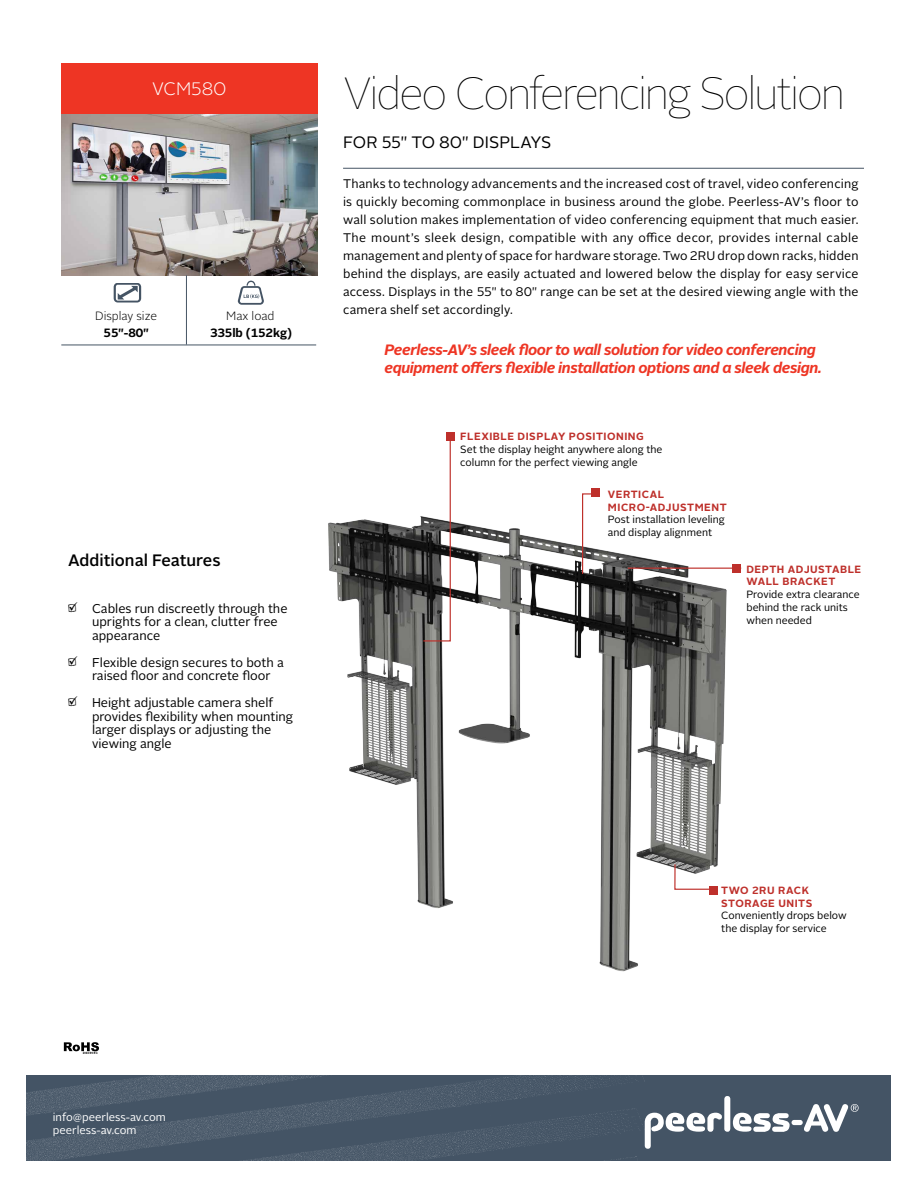
<style>
.page{position:relative;width:918px;height:1188px;background:#fff}
.page>*{position:absolute;margin:0;border:0;box-sizing:border-box;transform-origin:0 0}
.t1{font:100 45px "Alright Sans";letter-spacing:-.06em;color:#000}
.t2{font:300 18px "Alright Sans";letter-spacing:-.01em;color:#fff}
.t3{font:16.5px "Alright Sans";letter-spacing:-.01em;color:#000}
.t4{font:500 16.5px "Alright Sans";color:#000}
.t5{font:italic 700 15px/18px "Alright Sans";letter-spacing:-.025em;color:#ee3524}
.t6{font:12.75px/13.5px "Alright Sans";color:#000}
.t7{font:12.45px/18px "Alright Sans";letter-spacing:.015em;color:#000;text-align:justify}
.t8{font:700 12px "Alright Sans";color:#000}
.t9{font:300 12px "Alright Sans";color:#000}
.t10{font:11.25px/12.8px "Alright Sans";color:#fff}
.t11{font:10.5px/12.8px "Alright Sans";color:#000}
.t12{font:700 10.5px/12.8px "Alright Sans";letter-spacing:.05em;color:#be302b}
.s1{font-family:"Checkbox Larger"}
</style>
<div class="page">
<img style="left:61px;top:113px;width:257px;height:162px">
<img style="left:328px;top:516px;width:414px;height:456px">
<svg style="left:64px;top:1042px;width:35px;height:12px"></svg>
<hr style="left:343px;top:168px;width:521px;height:1px;background:#455464">
<div style="left:61px;top:63px;width:257px;height:50px;background:#ee3524"></div>
<img style="left:27px;top:1076px;width:864px;height:85px">
<svg style="left:645px;top:1113px;width:77px;height:36px"></svg>
<div style="left:724px;top:1096px;width:6px;height:36px;background:#fff;border-radius:3px"></div>
<svg style="left:733px;top:1113px;width:57px;height:19px"></svg>
<div style="left:792px;top:1120px;width:11px;height:5px;background:#fff;border-radius:3px"></div>
<svg style="left:803px;top:1103px;width:56px;height:30px"></svg>
<svg style="left:114px;top:283px;width:27px;height:20px"></svg>
<svg style="left:238px;top:281px;width:26px;height:24px"></svg>
<div style="left:709px;top:886px;width:8px;height:9px;background:#be302b"></div>
<svg style="left:674px;top:863px;width:44px;height:27px"></svg>
<div style="left:446px;top:432px;width:9px;height:9px;background:#be302b"></div>
<svg style="left:422px;top:441px;width:29px;height:201px"></svg>
<div style="left:732px;top:564px;width:9px;height:9px;background:#be302b"></div>
<hr style="left:628px;top:568px;width:113px;height:1px;background:#be302b">
<div style="left:591px;top:488px;width:9px;height:9px;background:#be302b"></div>
<svg style="left:581px;top:493px;width:17px;height:82px"></svg>
<hr style="left:186px;top:275px;width:1px;height:70px;background:#455464">
<hr style="left:61px;top:345px;width:255px;height:1px;background:#455464">
<h2 class="t2" style="left:152px;top:76px;width:76px">VCM580</h2>
<p class="t9" style="left:95px;top:308px;width:64px">Display size</p>
<p class="t8" style="left:104px;top:324px;width:47px">55"-80"</p>
<p class="t9" style="left:226px;top:308px;width:50px">Max load</p>
<p class="t8" style="left:210px;top:324px;width:84px">335lb (152kg)</p>
<h3 class="t4" style="left:68px;top:549px;width:154px">Additional Features</h3>
<p class="t6" style="left:92px;top:602px;width:197px;text-indent:-24px"><span class="s1">•</span> Cables run discreetly through the uprights for a clean, clutter free appearance</p>
<p class="t6" style="left:92px;top:656px;width:193px;text-indent:-24px"><span class="s1">•</span> Flexible design secures to both a raised floor and concrete floor</p>
<p class="t6" style="left:92px;top:696px;width:203px;text-indent:-24px"><span class="s1">•</span> Height adjustable camera shelf provides flexibility when mounting larger displays or adjusting the viewing angle</p>
<h1 class="t1" style="left:343px;top:63px;width:504px">Video Conferencing Solution</h1>
<h3 class="t3" style="left:343px;top:131px;width:210px">FOR 55" TO 80" DISPLAYS</h3>
<p class="t7" style="left:343px;top:175px;width:517px">Thanks to technology advancements and the increased cost of travel, video conferencing is quickly becoming commonplace in business around the globe. Peerless-AV’s floor to wall solution makes implementation of video conferencing equipment that much easier.<br>The mount’s sleek design, compatible with any office decor, provides internal cable management and plenty of space for hardware storage. Two 2RU drop down racks, hidden behind the displays, are easily actuated and lowered below the display for easy service access. Displays in the 55" to 80" range can be set at the desired viewing angle with the camera shelf set accordingly.</p>
<p class="t5" style="left:384px;top:341px;width:439px">Peerless-AV’s sleek floor to wall solution for video conferencing equipment offers flexible installation options and a sleek design.</p>
<p class="t12" style="left:460px;top:430px;width:185px">FLEXIBLE DISPLAY POSITIONING</p>
<p class="t11" style="left:460px;top:443px;width:204px">Set the display height anywhere along the column for the perfect viewing angle</p>
<p class="t12" style="left:608px;top:488px;width:120px">VERTICAL<br>MICRO-ADJUSTMENT</p>
<p class="t11" style="left:608px;top:513px;width:119px">Post installation leveling and display alignment</p>
<p class="t12" style="left:746px;top:563px;width:116px">DEPTH ADJUSTABLE<br>WALL BRACKET</p>
<p class="t11" style="left:746px;top:588px;width:115px">Provide extra clearance behind the rack units when needed</p>
<p class="t12" style="left:721px;top:884px;width:93px">TWO 2RU RACK<br>STORAGE UNITS</p>
<p class="t11" style="left:721px;top:910px;width:127px">Conveniently drops below the display for service</p>
<p class="t10" style="left:53px;top:1111px;width:114px">info@peerless-av.com peerless-av.com</p>
</div>
